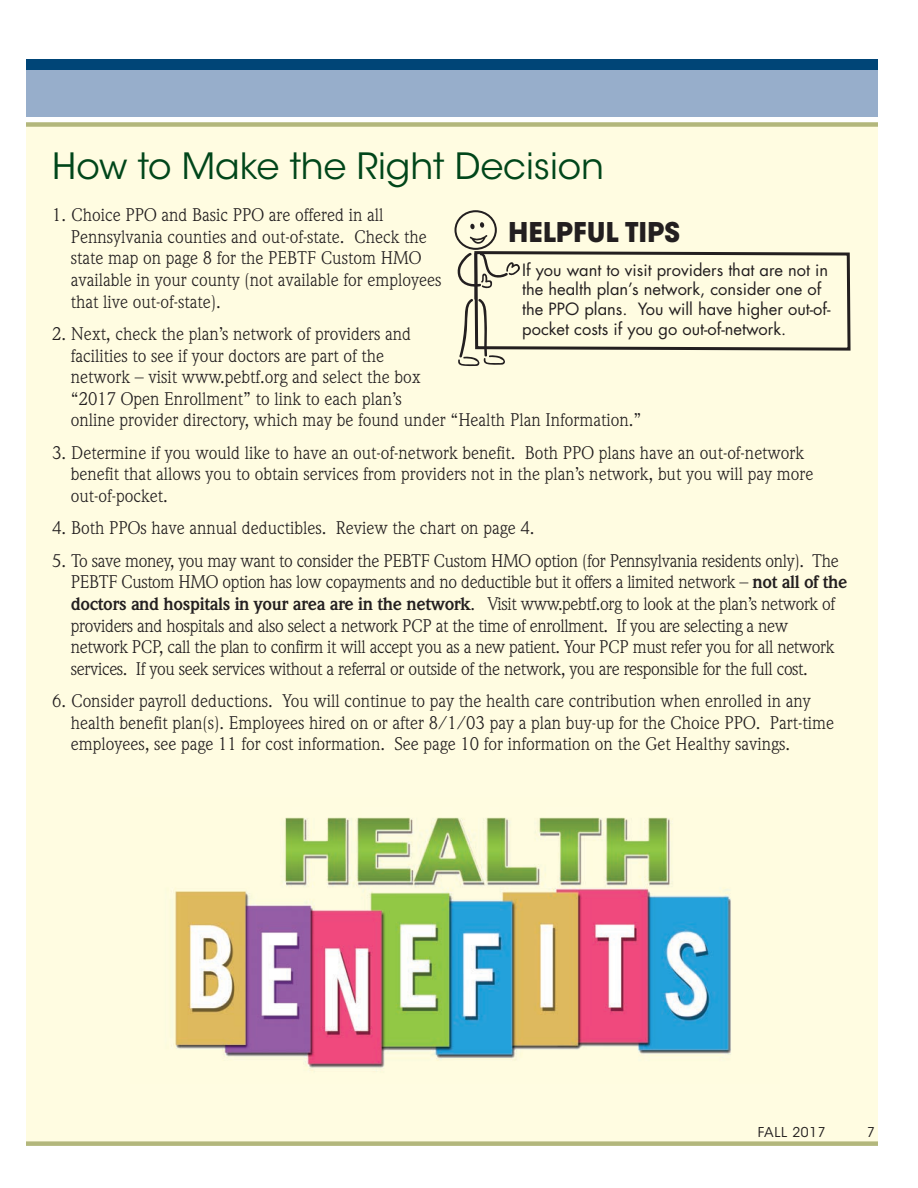
<style>
.page{position:relative;width:918px;height:1188px;background:#fff}
.page>*{position:absolute;margin:0;border:0;box-sizing:border-box;transform-origin:0 0}
.t1{font:36px "ITC Avant Garde Std";color:#00461a}
.t2{font:700 27px "ITC Avant Garde Std";color:#231f20}
.t3{font:18px/21.6px "Weidemann";color:#231f20}
.t4{font:18px/21.6px "Weidemann";letter-spacing:-.02em;color:#231f20}
.t5{font:16.5px/19.8px "Futura";color:#231f20}
.t6{font:13.5px "ITC Avant Garde Std";letter-spacing:.05em;color:#231f20}
.s1{font-weight:700}
</style>
<div class="page">
<div style="left:27px;top:116px;width:851px;height:1025px;background:#fffce1"></div>
<div style="left:27px;top:59px;width:851px;height:16px;background:#004577"></div>
<div style="left:27px;top:70px;width:851px;height:46px;background:#97aecb"></div>
<div style="left:27px;top:122px;width:851px;height:5px;background:#b3b77c"></div>
<div style="left:27px;top:1141px;width:851px;height:5px;background:#b3b77c"></div>
<svg style="left:454px;top:210px;width:397px;height:156px;background:#f1eed5"></svg>
<img style="left:130px;top:798px;width:649px;height:285px">
<h1 class="t1" style="left:52px;top:152px;width:553px">How to Make the Right Decision</h1>
<p class="t3" style="left:71px;top:206px;width:372px;text-indent:-19px">1. Choice PPO and Basic PPO are offered in all Pennsylvania counties and out-of-state. Check the state map on page 8 for the PEBTF Custom HMO available in your county (not available for employees that live out-of-state).</p>
<p class="t3" style="left:71px;top:325px;width:572px;text-indent:-19px">2. Next, check the plan’s network of providers and<br>facilities to see if your doctors are part of the<br>network – visit www.pebtf.org and select the box<br>“2017 Open Enrollment” to link to each plan’s<br>online provider directory, which may be found under “Health Plan Information.”</p>
<p class="t3" style="left:71px;top:443px;width:744px;text-indent:-19px">3. Determine if you would like to have an out-of-network benefit. Both PPO plans have an out-of-network benefit that allows you to obtain services from providers not in the plan’s network, but you will pay more out-of-pocket.</p>
<p class="t3" style="left:52px;top:519px;width:484px">4. Both PPOs have annual deductibles. Review the chart on page 4.</p>
<p class="t4" style="left:71px;top:551px;width:778px;text-indent:-19px">5. To save money, you may want to consider the PEBTF Custom HMO option (for Pennsylvania residents only). The PEBTF Custom HMO option has low copayments and no deductible but it offers a limited network – <span class="s1">not all of the doctors and hospitals in your area are in the network</span>. Visit www.pebtf.org to look at the plan’s network of providers and hospitals and also select a network PCP at the time of enrollment. If you are selecting a new network PCP, call the plan to confirm it will accept you as a new patient. Your PCP must refer you for all network services. If you seek services without a referral or outside of the network, you are responsible for the full cost.</p>
<p class="t3" style="left:71px;top:692px;width:765px;text-indent:-19px">6. Consider payroll deductions. You will continue to pay the health care contribution when enrolled in any health benefit plan(s). Employees hired on or after 8/1/03 pay a plan buy-up for the Choice PPO. Part-time employees, see page 11 for cost information. See page 10 for information on the Get Healthy savings.</p>
<h2 class="t2" style="left:508px;top:222px;width:173px">HELPFUL TIPS</h2>
<p class="t5" style="left:522px;top:261px;width:310px">If you want to visit providers that are not in the health plan’s network, consider one of the PPO plans. You will have higher out-of&shy;pocket costs if you go out-of-network.</p>
<p class="t6" style="left:758px;top:1127px;width:69px">FALL 2017</p>
<p class="t6" style="left:867px;top:1127px;width:9px">7</p>
</div>
